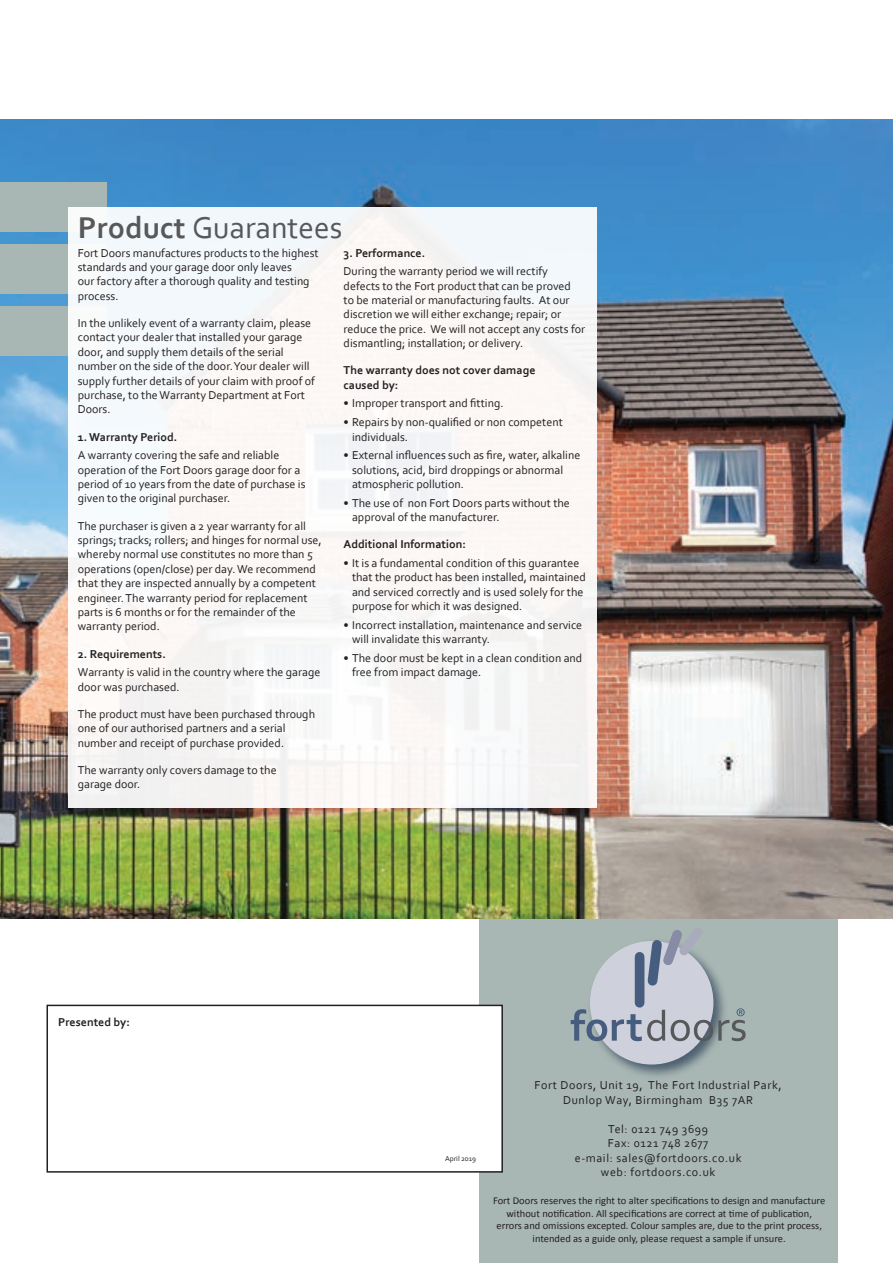
<style>
.page{position:relative;width:893px;height:1263px;background:#fff}
.page>*{position:absolute;margin:0;border:0;box-sizing:border-box;transform-origin:0 0}
.t1{font:31.5px "Corbel";color:#57585a}
.t2{font:12px/14.4px "Corbel";color:#231f20}
.t3{font:12px/14.4px "Corbel";letter-spacing:.05em;color:#231f20;text-align:center}
.t4{font:700 12px/14.4px "Corbel";color:#231f20}
.t5{font:10.5px/12.6px "Calibri";color:#231f20;text-align:center}
.t6{font:7.5px "Corbel";color:#231f20}
.s1{font-weight:700}
</style>
<div class="page">
<div style="left:479px;top:738px;width:358px;height:525px;background:#a8b7b3"></div>
<img style="left:0;top:119px;width:893px;height:799px">
<img style="left:590px;top:957px;width:135px;height:119px">
<div style="left:590px;top:941px;width:123px;height:123px;background:#ced1dc;border-radius:50%"></div>
<div style="left:635px;top:957px;width:9px;height:46px;background:#475d7f"></div>
<svg style="left:642px;top:928px;width:68px;height:63px"></svg>
<svg style="left:571px;top:1009px;width:94px;height:32px"></svg>
<svg style="left:671px;top:1008px;width:75px;height:33px"></svg>
<div style="left:0;top:183px;width:106px;height:49px;background:#a8b7b3"></div>
<div style="left:0;top:245px;width:106px;height:49px;background:#a8b7b3"></div>
<div style="left:0;top:306px;width:106px;height:49px;background:#a8b7b3"></div>
<div style="left:47px;top:1005px;width:455px;height:167px;background:#fff"></div>
<div style="left:47px;top:1005px;width:456px;height:167px;border:2px solid #231f20"></div>
<div style="left:68px;top:207px;width:529px;height:601px;background:#f9f7f6"></div>
<h1 class="t1" style="left:78px;top:208px;width:266px"><span class="s1">Product</span> Guarantees</h1>
<p class="t2" style="left:78px;top:245px;width:242px">Fort Doors manufactures products to the highest standards and your garage door only leaves<br>our factory after a thorough quality and testing process.</p>
<p class="t2" style="left:78px;top:315px;width:239px">In the unlikely event of a warranty claim, please contact your dealer that installed your garage door, and supply them details of the serial number on the side of the door. Your dealer will supply further details of your claim with proof of purchase, to the Warranty Department at Fort Doors.</p>
<p class="t4" style="left:78px;top:429px;width:101px">1. Warranty Period.</p>
<p class="t2" style="left:78px;top:448px;width:229px">A warranty covering the safe and reliable operation of the Fort Doors garage door for a period of 10 years from the date of purchase is given to the original purchaser.</p>
<p class="t2" style="left:78px;top:518px;width:245px">The purchaser is given a 2 year warranty for all springs; tracks; rollers; and hinges for normal use, whereby normal use constitutes no more than 5 operations (open/close) per day. We recommend that they are inspected annually by a competent engineer. The warranty period for replacement parts is 6 months or for the remainder of the warranty period.</p>
<p class="t4" style="left:78px;top:646px;width:90px">2. Requirements.</p>
<p class="t2" style="left:78px;top:665px;width:244px">Warranty is valid in the country where the garage door was purchased.</p>
<p class="t2" style="left:78px;top:706px;width:239px">The product must have been purchased through one of our authorised partners and a serial number and receipt of purchase provided.</p>
<p class="t2" style="left:78px;top:762px;width:200px">The warranty only covers damage to the garage door.</p>
<p class="t4" style="left:344px;top:245px;width:83px">3. Performance.</p>
<p class="t2" style="left:344px;top:264px;width:243px">During the warranty period we will rectify defects to the Fort product that can be proved<br>to be material or manufacturing faults. At our discretion we will either exchange; repair; or reduce the price. We will not accept any costs for dismantling; installation; or delivery.</p>
<p class="t4" style="left:344px;top:363px;width:193px">The warranty does not cover damage caused by:</p>
<p class="t2" style="left:344px;top:396px;width:161px">• Improper transport and fitting.</p>
<p class="t2" style="left:352px;top:415px;width:212px;text-indent:-9px">• Repairs by non-qualified or non competent individuals.</p>
<p class="t2" style="left:352px;top:448px;width:230px;text-indent:-9px">• External influences such as fire, water, alkaline solutions, acid, bird droppings or abnormal atmospheric pollution.</p>
<p class="t2" style="left:352px;top:495px;width:219px;text-indent:-9px">• The use of non Fort Doors parts without the approval of the manufacturer.</p>
<p class="t4" style="left:344px;top:537px;width:124px">Additional Information:</p>
<p class="t2" style="left:352px;top:555px;width:235px;text-indent:-9px">• It is a fundamental condition of this guarantee that the product has been installed, maintained and serviced correctly and is used solely for the purpose for which it was designed.</p>
<p class="t2" style="left:352px;top:617px;width:232px;text-indent:-9px">• Incorrect installation, maintenance and service will invalidate this warranty.</p>
<p class="t2" style="left:352px;top:650px;width:232px;text-indent:-9px">• The door must be kept in a clean condition and free from impact damage.</p>
<p class="t4" style="left:58px;top:1015px;width:73px">Presented by:</p>
<p class="t6" style="left:445px;top:1154px;width:33px">April 2019</p>
<p class="t3" style="left:535px;top:1078px;width:249px">Fort Doors, Unit 19, The Fort Industrial Park,<br>Dunlop Way, Birmingham B35 7AR</p>
<p class="t3" style="left:575px;top:1121px;width:168px">Tel: 0121 749 3699<br>Fax: 0121 748 2677<br>e-mail: sales@fortdoors.co.uk web: fortdoors.co.uk</p>
<p class="t5" style="left:493px;top:1194px;width:334px">Fort Doors reserves the right to alter specifications to design and manufacture without notification. All specifications are correct at time of publication, errors and omissions excepted. Colour samples are, due to the print process, intended as a guide only, please request a sample if unsure.</p>
</div>
